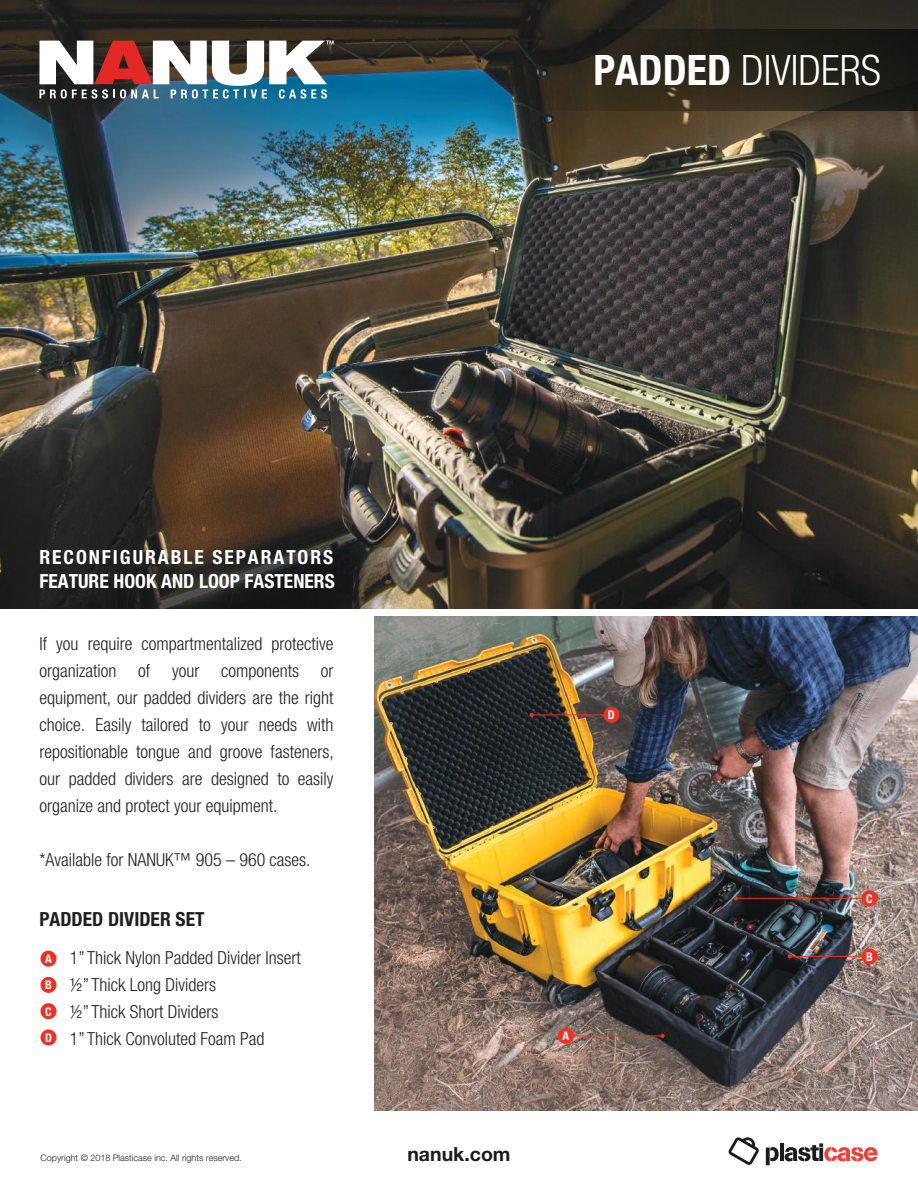
<style>
.page{position:relative;width:918px;height:1188px;background:#fff}
.page>*{position:absolute;margin:0;border:0;box-sizing:border-box;transform-origin:0 0}
.t1{font:300 condensed 42px "Helvetica Neue LT Std";color:#fff}
.t2{font:700 condensed 19.5px/23.4px "Helvetica Neue LT Std";letter-spacing:.05em;color:#fff}
.t3{font:700 condensed 19.5px "Helvetica Neue LT Std";color:#241f1f}
.t4{font:700 19.5px "Helvetica Neue LT Std";color:#1a1d1e}
.t5{font:300 condensed 18px/27px "Helvetica Neue LT Std";color:#241f1f;text-align:justify}
.t6{font:700 condensed 12px/26.1px "Helvetica Neue LT Std";color:#fff}
.t7{font:300 9px "Helvetica Neue LT Std";color:#1a1d1e}
.s1{font-weight:700}
</style>
<div class="page">
<img style="left:0;top:0;width:918px;height:609px">
<svg style="left:537px;top:29px;width:381px;height:81px;background:#272319"></svg>
<svg style="left:766px;top:1147px;width:13px;height:18px"></svg>
<hr style="left:780px;top:1143px;width:4px;height:18px;background:#1a1d1e">
<svg style="left:785px;top:1143px;width:93px;height:18px"></svg>
<svg style="left:729px;top:1137px;width:30px;height:28px"></svg>
<img style="left:374px;top:617px;width:544px;height:493px">
<svg style="left:39px;top:40px;width:295px;height:59px"></svg>
<hr style="left:574px;top:1036px;width:88px;height:1px;background:#f03023">
<svg style="left:660px;top:1034px;width:5px;height:4px"></svg>
<hr style="left:790px;top:956px;width:71px;height:1px;background:#f03023">
<svg style="left:788px;top:954px;width:4px;height:4px"></svg>
<div style="left:861px;top:948px;width:17px;height:16px;background:#f03023;border-radius:50%"></div>
<hr style="left:532px;top:715px;width:71px;height:1px;background:#f03023">
<svg style="left:530px;top:713px;width:4px;height:4px"></svg>
<div style="left:603px;top:707px;width:16px;height:16px;background:#f03023;border-radius:50%"></div>
<hr style="left:736px;top:898px;width:125px;height:1px;background:#f03023">
<svg style="left:734px;top:896px;width:4px;height:4px"></svg>
<div style="left:861px;top:890px;width:17px;height:16px;background:#f03023;border-radius:50%"></div>
<div style="left:558px;top:1028px;width:16px;height:16px;background:#f03023;border-radius:50%"></div>
<div style="left:40px;top:977px;width:17px;height:16px;background:#f03023;border-radius:50%"></div>
<div style="left:40px;top:951px;width:17px;height:16px;background:#f03023;border-radius:50%"></div>
<div style="left:40px;top:1003px;width:17px;height:16px;background:#f03023;border-radius:50%"></div>
<div style="left:40px;top:1029px;width:17px;height:16px;background:#f03023;border-radius:50%"></div>
<p class="t2" style="left:40px;top:545px;width:297px">RECONFIGURABLE SEPARATORS<br>FEATURE HOOK AND LOOP FASTENERS</p>
<p class="t5" style="left:39px;top:630px;width:296px">If you require compartmentalized protective organization of your components or equipment, our padded dividers are the right choice. Easily tailored to your needs with repositionable tongue and groove fasteners, our padded dividers are designed to easily organize and protect your equipment.</p>
<p class="t5" style="left:39px;top:846px;width:273px">*Available for NANUK™ 905 – 960 cases.</p>
<h1 class="t1" style="left:593px;top:46px;width:289px"><span class="s1">PADDED</span> DIVIDERS</h1>
<p class="t6" style="left:608px;top:702px;width:8px">D</p>
<p class="t6" style="left:866px;top:885px;width:8px">C</p>
<p class="t3" style="left:39px;top:907px;width:166px">PADDED DIVIDER SET</p>
<p class="t5" style="left:70px;top:944px;width:232px;text-align:left">1” Thick Nylon Padded Divider Insert ½” Thick Long Dividers<br>½” Thick Short Dividers<br>1” Thick Convoluted Foam Pad</p>
<p class="t6" style="left:866px;top:943px;width:8px">B</p>
<p class="t6" style="left:45px;top:945px;width:8px">A</p>
<p class="t6" style="left:45px;top:972px;width:8px">B</p>
<p class="t6" style="left:45px;top:998px;width:8px">C<br>D</p>
<p class="t6" style="left:563px;top:1023px;width:8px">A</p>
<p class="t7" style="left:40px;top:1153px;width:203px">Copyright © 2018 Plasticase inc. All rights reserved.</p>
<p class="t4" style="left:407px;top:1142px;width:105px">nanuk.com</p>
</div>
